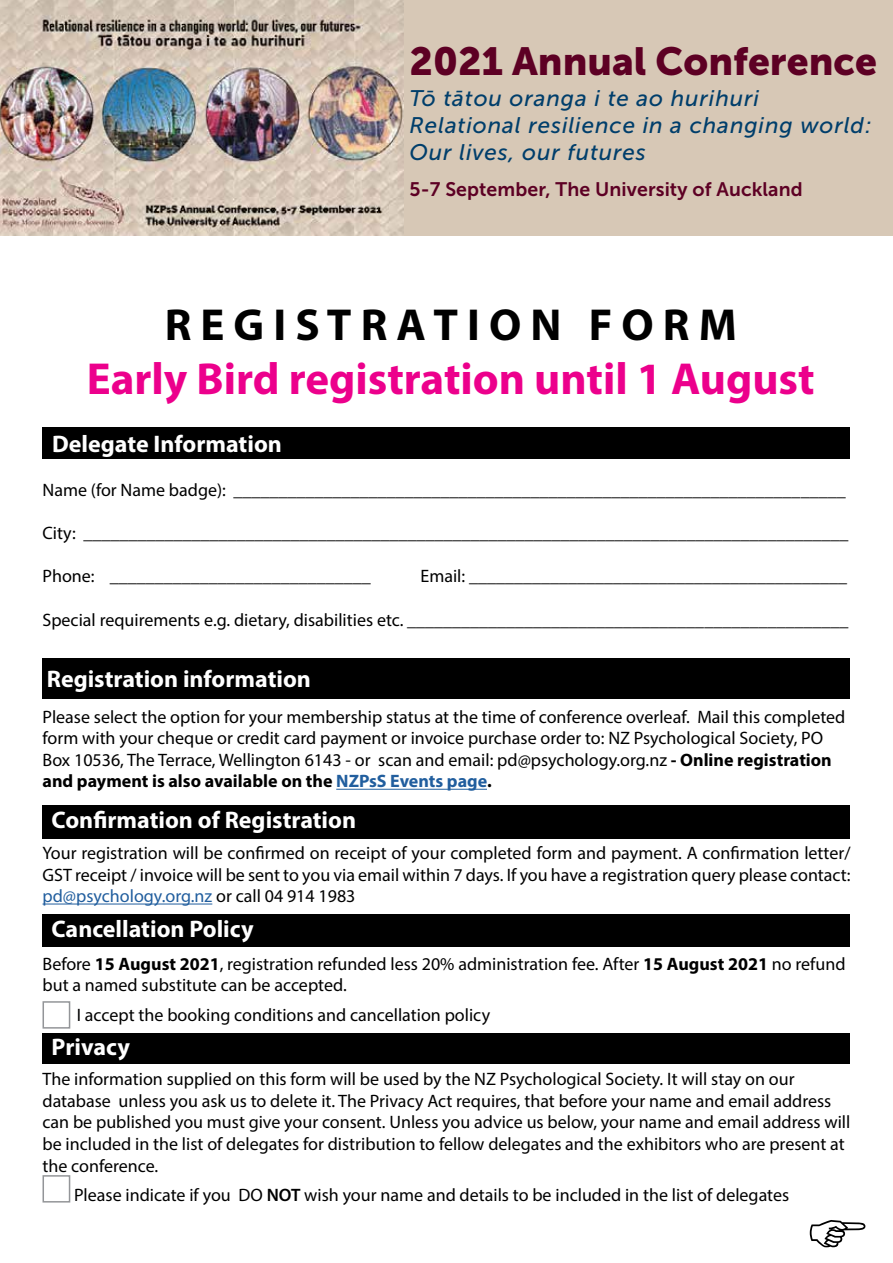
<style>
.page{position:relative;width:893px;height:1263px;background:#fff}
.page>*{position:absolute;margin:0;border:0;box-sizing:border-box;transform-origin:0 0}
.t1{font:700 45px "Myriad Pro";color:#ec008c}
.t2{font:700 45px "Myriad Pro";color:#000}
.t3{font:39px "Museo Sans 900";color:#5d0024}
.t4{font:700 24px "Myriad Pro";color:#fff}
.t5{font:italic 22.5px/27px "Museo Sans 500";letter-spacing:.04em;color:#003e6b}
.t6{font:19.5px "Museo Sans 700";letter-spacing:.005em;color:#5d0024}
.t7{font:18px/21.6px "Myriad Pro";color:#000}
.s1{font-weight:700}
.s2{font-weight:700;color:#215e9e}
.s3{color:#215e9e}
.s4{font-weight:600}
</style>
<div class="page">
<div style="left:43px;top:427px;width:807px;height:32px;background:#000"></div>
<div style="left:43px;top:658px;width:807px;height:41px;background:#000"></div>
<hr style="left:336px;top:789px;width:151px;height:1px;background:#215e9e">
<div style="left:43px;top:806px;width:807px;height:33px;background:#000"></div>
<hr style="left:43px;top:903px;width:169px;height:1px;background:#215e9e">
<div style="left:43px;top:1033px;width:807px;height:31px;background:#000"></div>
<div style="left:43px;top:1175px;width:27px;height:27px;border:2px solid #939598"></div>
<div style="left:43px;top:914px;width:807px;height:33px;background:#000"></div>
<div style="left:43px;top:1001px;width:27px;height:27px;border:2px solid #939598"></div>
<div style="left:401px;top:0;width:492px;height:235px;background:#d7c8b6"></div>
<img style="left:0;top:0;width:404px;height:235px">
<h2 class="t3" style="left:410px;top:39px;width:469px">2021 Annual Conference</h2>
<p class="t5" style="left:410px;top:85px;width:463px">Tō tātou oranga i te ao hurihuri<br>Relational resilience in a changing world:<br>Our lives, our futures</p>
<p class="t6" style="left:410px;top:178px;width:394px">5-7 September, The University of Auckland</p>
<h1 class="t2" style="left:165px;top:295px;width:573px">R E G I S T R A T I O N F O R M</h1>
<h1 class="t1" style="left:87px;top:349px;width:729px">Early Bird registration until 1 August</h1>
<h3 class="t4" style="left:52px;top:428px;width:231px">Delegate Information</h3>
<p class="t7" style="left:43px;top:479px;width:805px">Name (for Name badge): ____________________________________________________________________</p>
<p class="t7" style="left:43px;top:522px;width:807px">City: _____________________________________________________________________________________</p>
<p class="t7" style="left:43px;top:565px;width:330px">Phone: _____________________________</p>
<p class="t7" style="left:421px;top:565px;width:428px">Email: __________________________________________</p>
<p class="t7" style="left:43px;top:608px;width:807px">Special requirements e.g. dietary, disabilities etc. _________________________________________________</p>
<h3 class="t4" style="left:47px;top:664px;width:266px">Registration information</h3>
<p class="t7" style="left:43px;top:705px;width:804px">Please select the option for your membership status at the time of conference overleaf. Mail this completed form with your cheque or credit card payment or invoice purchase order to: NZ Psychological Society, PO Box 10536, The Terrace, Wellington 6143 - or scan and email: pd@psychology.org.nz <span class="s1">- Online registration and payment is also available on the</span> <span class="s2">NZPsS Events page</span><span class="s1">.</span></p>
<h3 class="t4" style="left:52px;top:804px;width:306px">Confirmation of Registration</h3>
<p class="t7" style="left:43px;top:842px;width:810px;text-align:justify">Your registration will be confirmed on receipt of your completed form and payment. A confirmation letter/ GST receipt / invoice will be sent to you via email within 7 days. If you have a registration query please contact: <span class="s3">pd@psychology.org.nz</span> or call 04 914 1983</p>
<h3 class="t4" style="left:52px;top:913px;width:203px">Cancellation Policy</h3>
<p class="t7" style="left:43px;top:952px;width:804px">Before <span class="s1">15 August 2021</span>, registration refunded less 20% administration fee. After <span class="s1">15 August 2021</span> no refund but a named substitute can be accepted.</p>
<p class="t7" style="left:77px;top:1004px;width:415px">I accept the booking conditions and cancellation policy</p>
<h3 class="t4" style="left:52px;top:1031px;width:80px">Privacy</h3>
<p class="t7" style="left:43px;top:1068px;width:809px">The information supplied on this form will be used by the NZ Psychological Society. It will stay on our database unless you ask us to delete it. The Privacy Act requires, that before your name and email address can be published you must give your consent. Unless you advice us below, your name and email address will be included in the list of delegates for distribution to fellow delegates and the exhibitors who are present at the conference.</p>
<p class="t7" style="left:74px;top:1184px;width:717px">Please indicate if you DO <span class="s4">NOT</span> wish your name and details to be included in the list of delegates</p>
</div>
